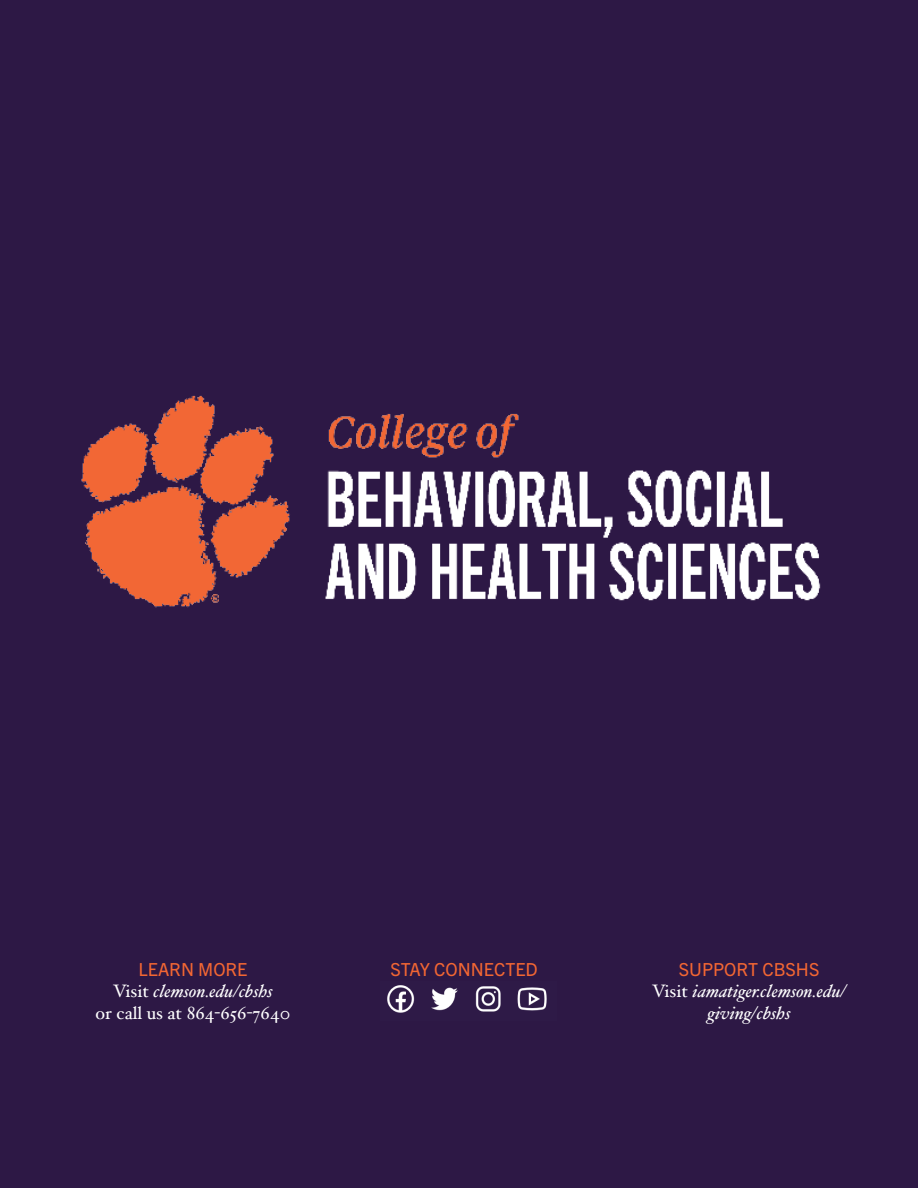
<style>
.page{position:relative;width:918px;height:1188px;background:#2d1845}
.page>*{position:absolute;margin:0;border:0;box-sizing:border-box;transform-origin:0 0}
.t1{font:italic 18px/21.6px "Hoefler Text";color:#fff;text-align:center}
.t2{font:18px "Trade Gothic Next LT Pro";color:#f26633}
.t3{font:18px "Hoefler Text";color:#fff}
.s1{font-style:normal}
</style>
<div class="page">
<img style="left:81px;top:395px;width:740px;height:213px">
<img style="left:387px;top:985px;width:160px;height:28px">
<p class="t2" style="left:138px;top:957px;width:111px">LEARN MORE</p>
<p class="t1" style="left:113px;top:980px;width:161px"><span class="s1">Visit</span> clemson.edu/cbshs</p>
<p class="t3" style="left:96px;top:1002px;width:196px">or call us at 864-656-7640</p>
<p class="t2" style="left:390px;top:957px;width:149px">STAY CONNECTED</p>
<p class="t2" style="left:679px;top:957px;width:142px">SUPPORT CBSHS</p>
<p class="t1" style="left:652px;top:980px;width:195px"><span class="s1">Visit</span> iamatiger.clemson.edu/ giving/cbshs</p>
</div>
